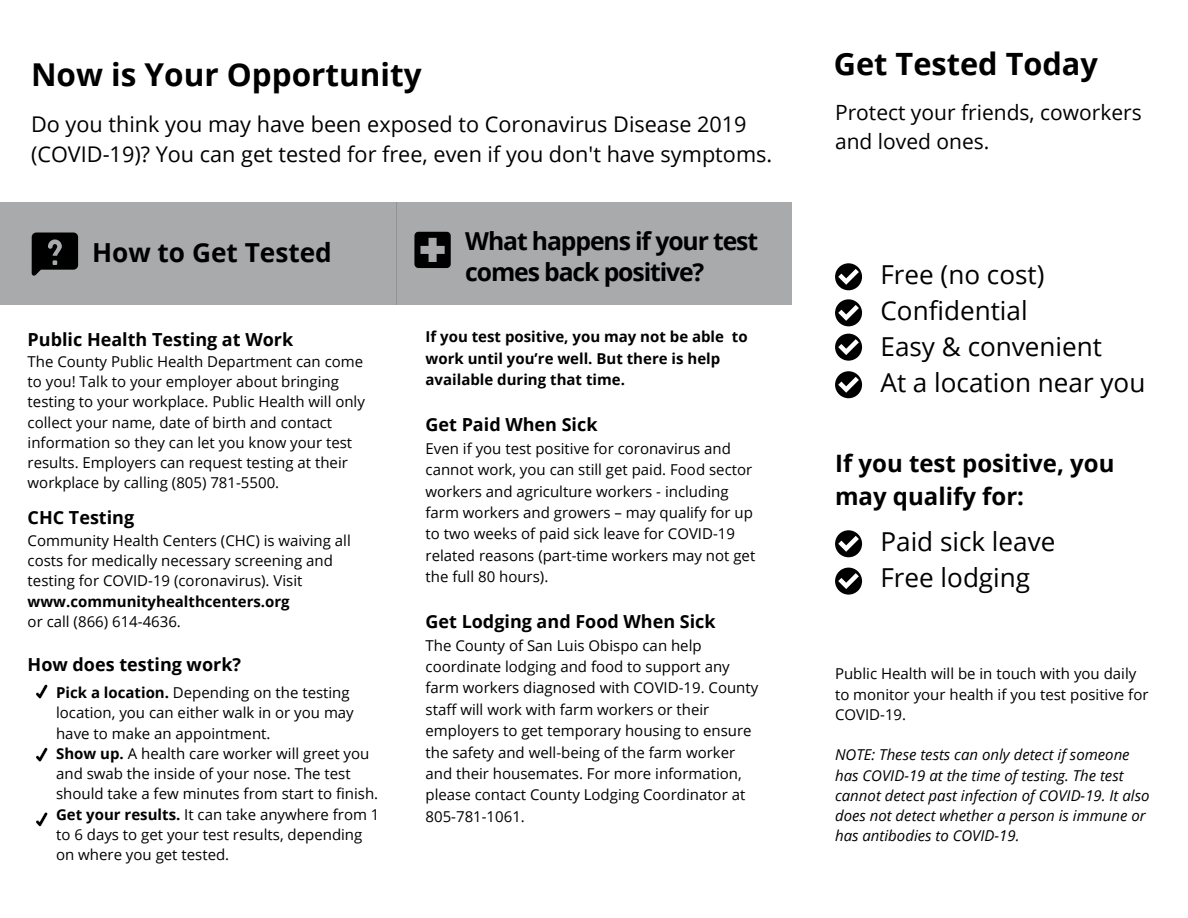
<style>
.page{position:relative;width:1188px;height:918px;background:#fff}
.page>*{position:absolute;margin:0;border:0;box-sizing:border-box;transform-origin:0 0}
.t1{font:700 31.5px "Open Sans";color:#000}
.t2{font:700 30.75px "Open Sans";color:#000}
.t3{font:700 26.25px "Open Sans";color:#000}
.t4{font:26.1px/36px "Open Sans";color:#000}
.t5{font:700 24.75px/31.3px "Open Sans";letter-spacing:-.045em;color:#000}
.t6{font:700 24px/32.7px "Open Sans";color:#000}
.t7{font:21.6px/30.2px "Open Sans";color:#000}
.t8{font:21px/29.2px "Open Sans";color:#000}
.t9{font:700 18px "Open Sans";color:#000}
.t10{font:15px/20.2px "Open Sans";color:#000}
.t11{font:italic 15px/20.2px "Open Sans";color:#000}
.t12{font:700 15px/21.3px "Open Sans";color:#000}
.s1{font-weight:700}
</style>
<div class="page">
<div style="left:396px;top:202px;width:396px;height:103px;background:#a8aaac"></div>
<div style="left:0;top:202px;width:397px;height:103px;background:#a8aaac"></div>
<div style="left:835px;top:263px;width:27px;height:27px;background:#000;border-radius:50%"></div>
<svg style="left:838px;top:269px;width:21px;height:16px"></svg>
<div style="left:835px;top:299px;width:27px;height:27px;background:#000;border-radius:50%"></div>
<svg style="left:838px;top:305px;width:21px;height:16px"></svg>
<div style="left:835px;top:334px;width:27px;height:27px;background:#000;border-radius:50%"></div>
<svg style="left:838px;top:339px;width:21px;height:16px"></svg>
<div style="left:835px;top:530px;width:27px;height:27px;background:#000;border-radius:50%"></div>
<svg style="left:838px;top:536px;width:21px;height:16px"></svg>
<div style="left:835px;top:568px;width:27px;height:27px;background:#000;border-radius:50%"></div>
<svg style="left:838px;top:573px;width:21px;height:16px"></svg>
<div style="left:835px;top:371px;width:27px;height:27px;background:#000;border-radius:50%"></div>
<svg style="left:838px;top:377px;width:21px;height:16px"></svg>
<svg style="left:32px;top:233px;width:46px;height:43px"></svg>
<svg style="left:414px;top:232px;width:37px;height:36px"></svg>
<svg style="left:36px;top:684px;width:12px;height:15px"></svg>
<svg style="left:36px;top:748px;width:12px;height:14px"></svg>
<svg style="left:36px;top:812px;width:12px;height:14px"></svg>
<h1 class="t1" style="left:31px;top:53px;width:392px">Now is Your Opportunity</h1>
<h3 class="t7" style="left:31px;top:108px;width:743px">Do you think you may have been exposed to Coronavirus Disease 2019 (COVID-19)? You can get tested for free, even if you don't have symptoms.</h3>
<h3 class="t3" style="left:92px;top:234px;width:241px">How to Get Tested</h3>
<p class="t9" style="left:28px;top:326px;width:267px">Public Health Testing at Work</p>
<p class="t10" style="left:28px;top:351px;width:339px">The County Public Health Department can come to you! Talk to your employer about bringing testing to your workplace. Public Health will only collect your name, date of birth and contact information so they can let you know your test results. Employers can request testing at their workplace by calling (805) 781-5500.</p>
<p class="t9" style="left:28px;top:505px;width:108px">CHC Testing</p>
<p class="t10" style="left:28px;top:530px;width:325px">Community Health Centers (CHC) is waiving all costs for medically necessary screening and testing for COVID-19 (coronavirus). Visit</p>
<p class="t12" style="left:28px;top:590px;width:264px">www.communityhealthcenters.org</p>
<p class="t10" style="left:28px;top:611px;width:155px">or call (866) 614-4636.</p>
<p class="t9" style="left:28px;top:651px;width:215px">How does testing work?</p>
<p class="t10" style="left:56px;top:682px;width:325px"><span class="s1">Pick a location.</span> Depending on the testing location, you can either walk in or you may have to make an appointment.<br><span class="s1">Show up.</span> A health care worker will greet you and swab the inside of your nose. The test should take a few minutes from start to finish.<br><span class="s1">Get your results.</span> It can take anywhere from 1 to 6 days to get your test results, depending on where you get tested.</p>
<h3 class="t5" style="left:465px;top:225px;width:294px">What happens if your test comes back positive?</h3>
<p class="t12" style="left:426px;top:326px;width:324px">If you test positive, you may not be able to work until you’re well. But there is help available during that time.</p>
<p class="t9" style="left:426px;top:412px;width:173px">Get Paid When Sick</p>
<p class="t10" style="left:426px;top:437px;width:331px;line-height:21.3px">Even if you test positive for coronavirus and cannot work, you can still get paid. Food sector workers and agriculture workers - including farm workers and growers – may qualify for up to two weeks of paid sick leave for COVID-19 related reasons (part-time workers may not get the full 80 hours).</p>
<p class="t9" style="left:426px;top:609px;width:292px">Get Lodging and Food When Sick</p>
<p class="t10" style="left:426px;top:634px;width:334px;line-height:21.3px">The County of San Luis Obispo can help coordinate lodging and food to support any farm workers diagnosed with COVID-19. County staff will work with farm workers or their employers to get temporary housing to ensure the safety and well-being of the farm worker and their housemates. For more information, please contact County Lodging Coordinator at 805-781-1061.</p>
<h2 class="t2" style="left:834px;top:42px;width:266px">Get Tested Today</h2>
<h3 class="t8" style="left:835px;top:97px;width:308px">Protect your friends, coworkers and loved ones.</h3>
<h3 class="t4" style="left:880px;top:256px;width:266px">Free (no cost)<br>Confidential<br>Easy &amp; convenient<br>At a location near you</h3>
<h3 class="t6" style="left:835px;top:447px;width:281px">If you test positive, you may qualify for:</h3>
<h3 class="t4" style="left:880px;top:523px;width:176px">Paid sick leave<br>Free lodging</h3>
<p class="t10" style="left:835px;top:664px;width:315px">Public Health will be in touch with you daily to monitor your health if you test positive for<br>COVID-19.</p>
<p class="t11" style="left:835px;top:745px;width:316px">NOTE: These tests can only detect if someone has COVID-19 at the time of testing. The test cannot detect past infection of COVID-19. It also does not detect whether a person is immune or has antibodies to COVID-19.</p>
</div>
